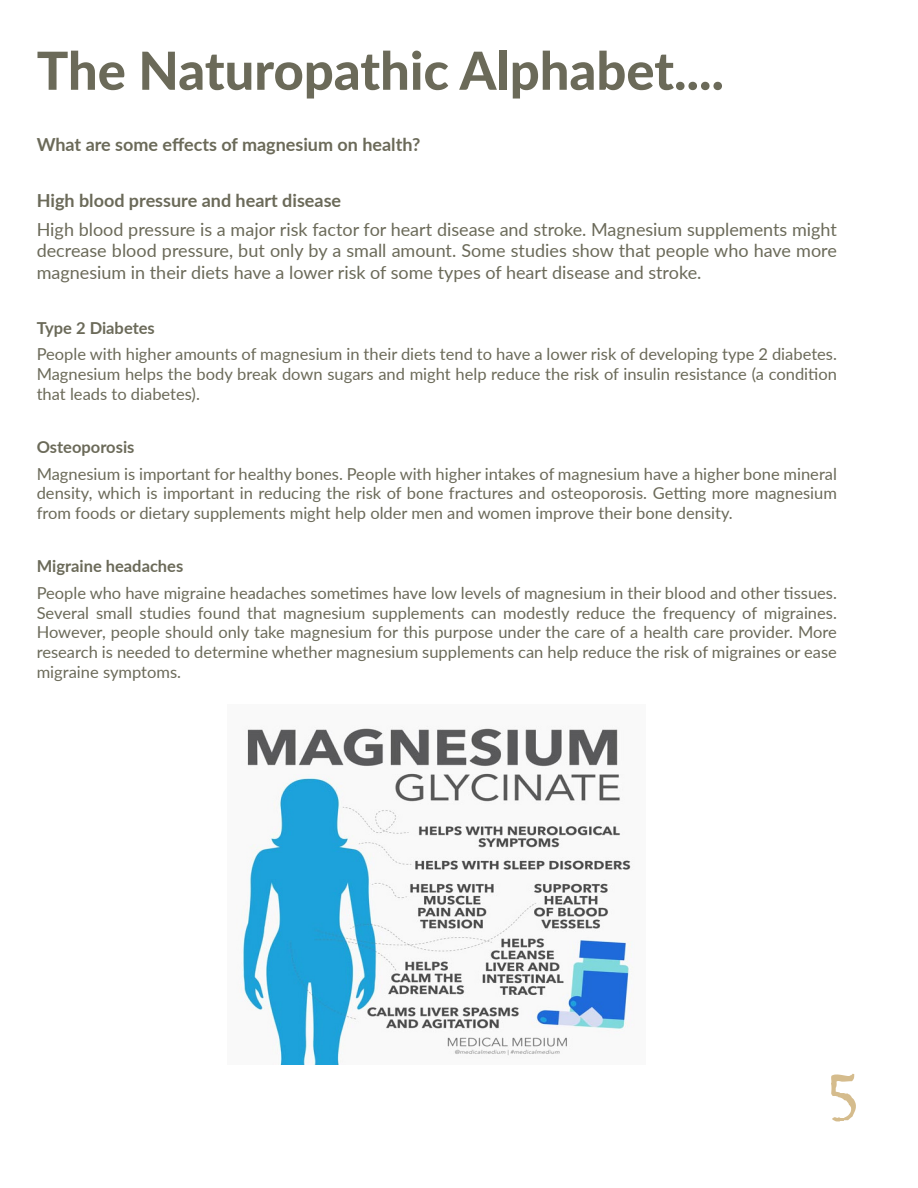
<style>
.page{position:relative;width:918px;height:1188px;background:#fff}
.page>*{position:absolute;margin:0;border:0;box-sizing:border-box;transform-origin:0 0}
.t1{font:63px "Ugly Qua";color:#d5bc8d}
.t2{font:800 52.5px "Lato";color:#6b6a59}
.t3{font:18px/21.6px "Lato";color:#6b6a59;text-align:justify}
.t4{font:700 18px "Lato";color:#6b6a59}
.t5{font:16.5px/19.8px "Lato";color:#6b6a59;text-align:justify}
.t6{font:700 16.5px "Lato";color:#6b6a59}
</style>
<div class="page">
<img style="left:240px;top:726px;width:393px;height:339px">
<p class="t2" style="left:37px;top:32px;width:689px">The Naturopathic Alphabet....</p>
<p class="t4" style="left:37px;top:131px;width:385px">What are some effects of magnesium on health?</p>
<p class="t4" style="left:37px;top:187px;width:306px">High blood pressure and heart disease</p>
<p class="t3" style="left:37px;top:218px;width:802px">High blood pressure is a major risk factor for heart disease and stroke. Magnesium supplements might decrease blood pressure, but only by a small amount. Some studies show that people who have more magnesium in their diets have a lower risk of some types of heart disease and stroke.</p>
<p class="t6" style="left:37px;top:316px;width:120px">Type 2 Diabetes</p>
<p class="t5" style="left:37px;top:344px;width:802px">People with higher amounts of magnesium in their diets tend to have a lower risk of developing type 2 diabetes.<br>Magnesium helps the body break down sugars and might help reduce the risk of insulin resistance (a condition that leads to diabetes).</p>
<p class="t6" style="left:37px;top:435px;width:99px">Osteoporosis</p>
<p class="t5" style="left:37px;top:463px;width:802px">Magnesium is important for healthy bones. People with higher intakes of magnesium have a higher bone mineral density, which is important in reducing the risk of bone fractures and osteoporosis. Getting more magnesium from foods or dietary supplements might help older men and women improve their bone density.</p>
<p class="t6" style="left:37px;top:554px;width:148px">Migraine headaches</p>
<p class="t5" style="left:37px;top:582px;width:802px">People who have migraine headaches sometimes have low levels of magnesium in their blood and other tissues.<br>Several small studies found that magnesium supplements can modestly reduce the frequency of migraines.<br>However, people should only take magnesium for this purpose under the care of a health care provider. More research is needed to determine whether magnesium supplements can help reduce the risk of migraines or ease migraine symptoms.</p>
<h1 class="t1" style="left:829px;top:1029px;width:31px">5</h1>
</div>
